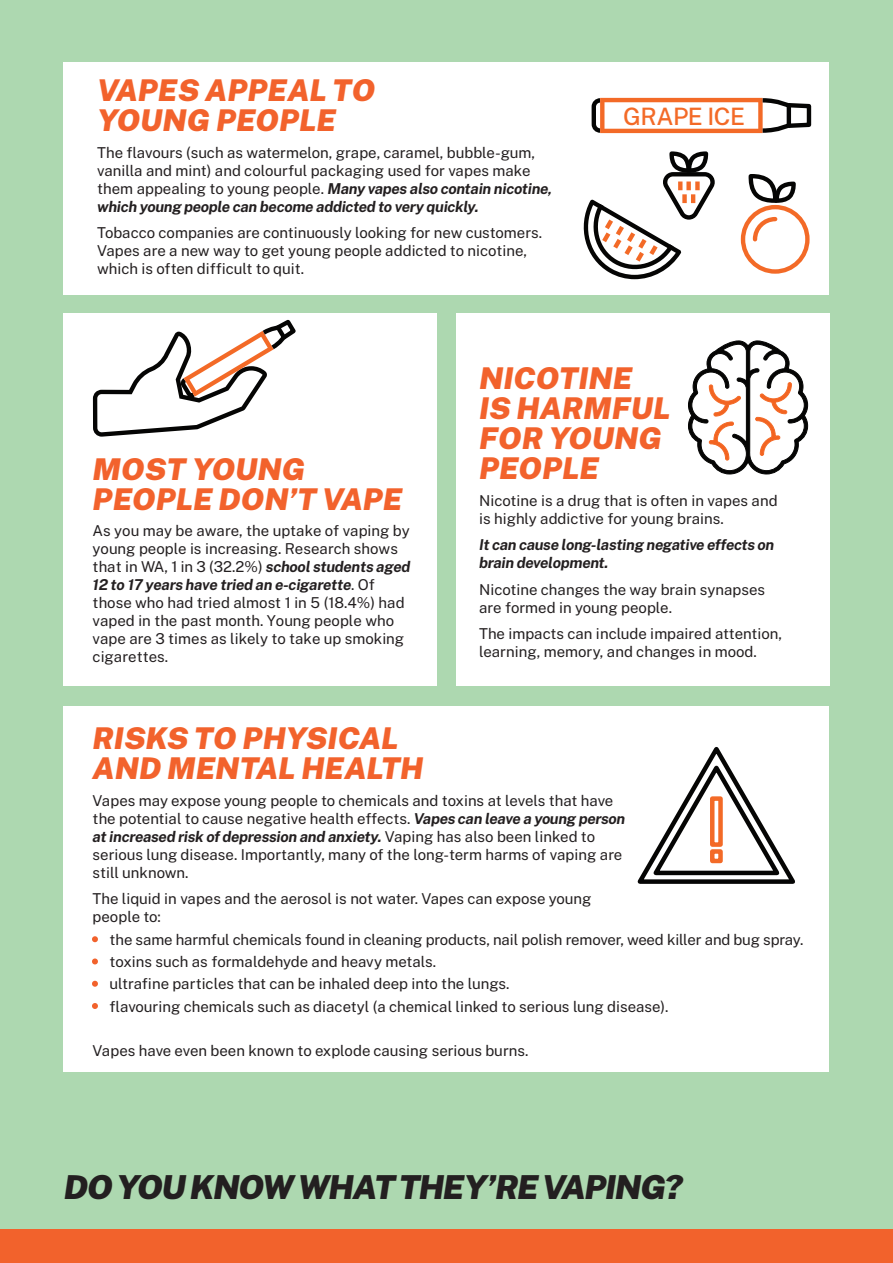
<style>
.page{position:relative;width:893px;height:1263px;background:#add8b0}
.page>*{position:absolute;margin:0;border:0;box-sizing:border-box;transform-origin:0 0}
.t1{font:italic 900 33px "Public Sans";letter-spacing:-.04em;color:#231f20}
.SUB_COLOUR{font:italic 900 30px/30px "Public Sans";color:#f2622c}
.Copy_Black{font:italic 900 30px/30px "Public Sans";color:#f2622c}
.t2{font:500 24px "Public Sans";letter-spacing:-.02em;color:#f36a27}
.Copy_Black-2{font:15px/18px "Public Sans";color:#231f20}
.Bullets{font:15px "Public Sans";letter-spacing:-.005em;color:#231f20}
.Copy_Black-3{font:italic 700 15px/18px "Public Sans";letter-spacing:-.02em;color:#231f20}
.s1{font-weight:700;font-style:italic}
.s2{color:#f2622c}
</style>
<div class="page">
<div style="left:0;top:1229px;width:893px;height:34px;background:#f2622c"></div>
<div style="left:64px;top:314px;width:373px;height:372px;background:#fff"></div>
<div style="left:456px;top:314px;width:373px;height:372px;background:#fff"></div>
<div style="left:64px;top:62px;width:765px;height:232px;background:#fff"></div>
<svg style="left:583px;top:151px;width:132px;height:128px"></svg>
<svg style="left:748px;top:174px;width:48px;height:29px"></svg>
<div style="left:741px;top:205px;width:69px;height:69px;border:4px solid #f36a27;border-radius:50%"></div>
<svg style="left:751px;top:215px;width:27px;height:27px"></svg>
<svg style="left:591px;top:97px;width:221px;height:37px"></svg>
<svg style="left:93px;top:319px;width:203px;height:118px"></svg>
<svg style="left:688px;top:340px;width:120px;height:135px"></svg>
<div style="left:64px;top:707px;width:765px;height:364px;background:#fff"></div>
<svg style="left:637px;top:747px;width:158px;height:137px"></svg>
<div style="left:710px;top:796px;width:13px;height:51px;border:4px solid #f36a27"></div>
<div style="left:710px;top:849px;width:13px;height:14px;border:4px solid #f36a27"></div>
<p class="SUB_COLOUR" style="left:97px;top:75px;width:279px">VAPES APPEAL TO<br>YOUNG PEOPLE</p>
<p class="Copy_Black-2" style="left:97px;top:142px;width:457px">The flavours (such as watermelon, grape, caramel, bubble-gum, vanilla and mint) and colourful packaging used for vapes make them appealing to young people. <span class="s1">Many vapes also contain nicotine, which young people can become addicted to very quickly.</span></p>
<p class="Copy_Black-2" style="left:97px;top:223px;width:447px">Tobacco companies are continuously looking for new customers.<br>Vapes are a new way to get young people addicted to nicotine, which is often difficult to quit.</p>
<p class="t2" style="left:623px;top:99px;width:123px">GRAPE ICE</p>
<p class="Copy_Black" style="left:93px;top:453px;width:311px">MOST YOUNG<br>PEOPLE DON’T VAPE</p>
<p class="Copy_Black-2" style="left:93px;top:521px;width:319px">As you may be aware, the uptake of vaping by young people is increasing. Research shows that in WA, 1 in 3 (32.2%) <span class="s1">school students aged 12 to 17 years have tried an e-cigarette</span>. Of those who had tried almost 1 in 5 (18.4%) had vaped in the past month. Young people who vape are 3 times as likely to take up smoking cigarettes.</p>
<p class="SUB_COLOUR" style="left:479px;top:362px;width:193px">NICOTINE<br>IS HARMFUL<br>FOR YOUNG<br>PEOPLE</p>
<p class="Copy_Black-2" style="left:479px;top:490px;width:300px">Nicotine is a drug that is often in vapes and is highly addictive for young brains.</p>
<p class="Copy_Black-3" style="left:479px;top:535px;width:297px">It can cause long-lasting negative effects on brain development.</p>
<p class="Copy_Black-2" style="left:479px;top:579px;width:288px">Nicotine changes the way brain synapses are formed in young people.</p>
<p class="Copy_Black-2" style="left:479px;top:624px;width:304px">The impacts can include impaired attention, learning, memory, and changes in mood.</p>
<p class="SUB_COLOUR" style="left:93px;top:723px;width:332px">RISKS TO PHYSICAL<br>AND MENTAL HEALTH</p>
<p class="Copy_Black-2" style="left:93px;top:791px;width:534px">Vapes may expose young people to chemicals and toxins at levels that have the potential to cause negative health effects. <span class="s1">Vapes can leave a young person at increased risk of depression and anxiety.</span> Vaping has also been linked to serious lung disease. Importantly, many of the long-term harms of vaping are still unknown.</p>
<p class="Copy_Black-2" style="left:93px;top:889px;width:500px">The liquid in vapes and the aerosol is not water. Vapes can expose young people to:</p>
<p class="Bullets" style="left:93px;top:928px;width:712px"><span class="s2">•</span> the same harmful chemicals found in cleaning products, nail polish remover, weed killer and bug spray.</p>
<p class="Bullets" style="left:93px;top:951px;width:345px"><span class="s2">•</span> toxins such as formaldehyde and heavy metals.</p>
<p class="Bullets" style="left:93px;top:973px;width:418px"><span class="s2">•</span> ultrafine particles that can be inhaled deep into the lungs.</p>
<p class="Bullets" style="left:93px;top:995px;width:577px"><span class="s2">•</span> flavouring chemicals such as diacetyl (a chemical linked to serious lung disease).</p>
<p class="Copy_Black-2" style="left:93px;top:1041px;width:437px">Vapes have even been known to explode causing serious burns.</p>
<p class="t1" style="left:64px;top:1166px;width:620px">DO YOU KNOW WHAT THEY’RE VAPING?</p>
</div>
